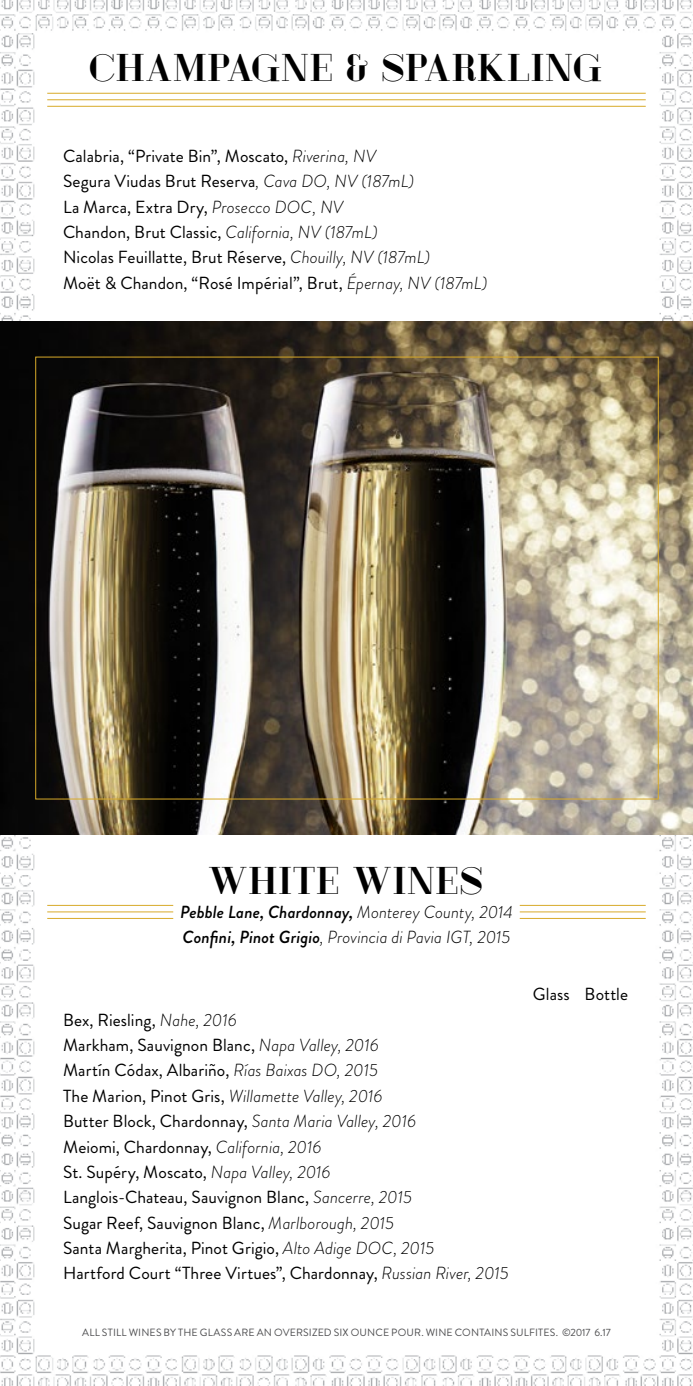
<style>
.page{position:relative;width:693px;height:1386px;background:#fff}
.page>*{position:absolute;margin:0;border:0;box-sizing:border-box;transform-origin:0 0}
.t1{font:38.5px "London Fill";letter-spacing:.02em;color:#000}
.t2{font:17.5px/25.4px "Brandon Grotesque";letter-spacing:.005em;color:#000}
.t3{font:italic 300 17.5px/24.5px "Brandon Grotesque";letter-spacing:.005em;color:#000}
.t4{font:10.5px "Brandon Grotesque";letter-spacing:.015em;color:#4d4d4f}
.s1{font-weight:300;font-style:italic}
.s2{font-weight:500}
</style>
<div class="page">
<img style="left:0;top:0;width:693px;height:1386px">
<img style="left:0;top:322px;width:693px;height:513px">
<hr style="left:47px;top:93px;width:599px;height:1px;background:#d8aa29">
<hr style="left:47px;top:106px;width:599px;height:1px;background:#d8aa29">
<hr style="left:47px;top:99px;width:599px;height:1px;background:#d8aa29">
<hr style="left:47px;top:905px;width:126px;height:1px;background:#d8aa29">
<hr style="left:47px;top:918px;width:126px;height:1px;background:#d8aa29">
<hr style="left:47px;top:911px;width:126px;height:1px;background:#d8aa29">
<hr style="left:520px;top:905px;width:126px;height:1px;background:#d8aa29">
<hr style="left:520px;top:918px;width:126px;height:1px;background:#d8aa29">
<hr style="left:520px;top:911px;width:126px;height:1px;background:#d8aa29">
<h1 class="t1" style="left:90px;top:47px;width:514px">CHAMPAGNE &amp; SPARKLING</h1>
<p class="t2" style="left:63px;top:143px;width:426px">Calabria, “Private Bin”, Moscato, <span class="s1">Riverina, NV<br></span>Segura Viudas Brut Reserva<span class="s1">, Cava DO, NV (187mL)<br></span>La Marca, Extra Dry, <span class="s1">Prosecco DOC, NV<br></span>Chandon, Brut Classic, <span class="s1">California, NV (187mL)<br></span>Nicolas Feuillatte, Brut Réserve, <span class="s1">Chouilly, NV (187mL)<br></span>Moët &amp; Chandon, “Rosé Impérial”, Brut, <span class="s1">Épernay, NV (187mL)</span></p>
<h1 class="t1" style="left:209px;top:860px;width:276px">WHITE WINES</h1>
<p class="t3" style="left:180px;top:900px;width:334px"><span class="s2">Pebble Lane, Chardonnay,</span> Monterey County, 2014<br><span class="s2">Confini, Pinot Grigio</span>, Provincia di Pavia IGT, 2015</p>
<p class="t2" style="left:63px;top:1007px;width:447px">Bex, Riesling, <span class="s1">Nahe, 2016<br></span>Markham, Sauvignon Blanc, <span class="s1">Napa Valley, 2016<br></span>Martín Códax, Albariño, <span class="s1">Rías Baixas DO, 2015<br></span>The Marion, Pinot Gris, <span class="s1">Willamette Valley, 2016<br></span>Butter Block, Chardonnay, <span class="s1">Santa Maria Valley, 2016<br></span>Meiomi, Chardonnay, <span class="s1">California, 2016<br></span>St. Supéry, Moscato, <span class="s1">Napa Valley, 2016<br></span>Langlois-Chateau, Sauvignon Blanc, <span class="s1">Sancerre, 2015<br></span>Sugar Reef, Sauvignon Blanc, <span class="s1">Marlborough, 2015<br></span>Santa Margherita, Pinot Grigio, <span class="s1">Alto Adige DOC, 2015<br></span>Hartford Court “Three Virtues”, Chardonnay, <span class="s1">Russian River, 2015</span></p>
<p class="t2" style="left:533px;top:982px;width:97px">Glass Bottle</p>
<p class="t4" style="left:82px;top:1325px;width:530px">ALL STILL WINES BY THE GLASS ARE AN OVERSIZED SIX OUNCE POUR. WINE CONTAINS SULFITES. ©2017 6.17</p>
</div>
